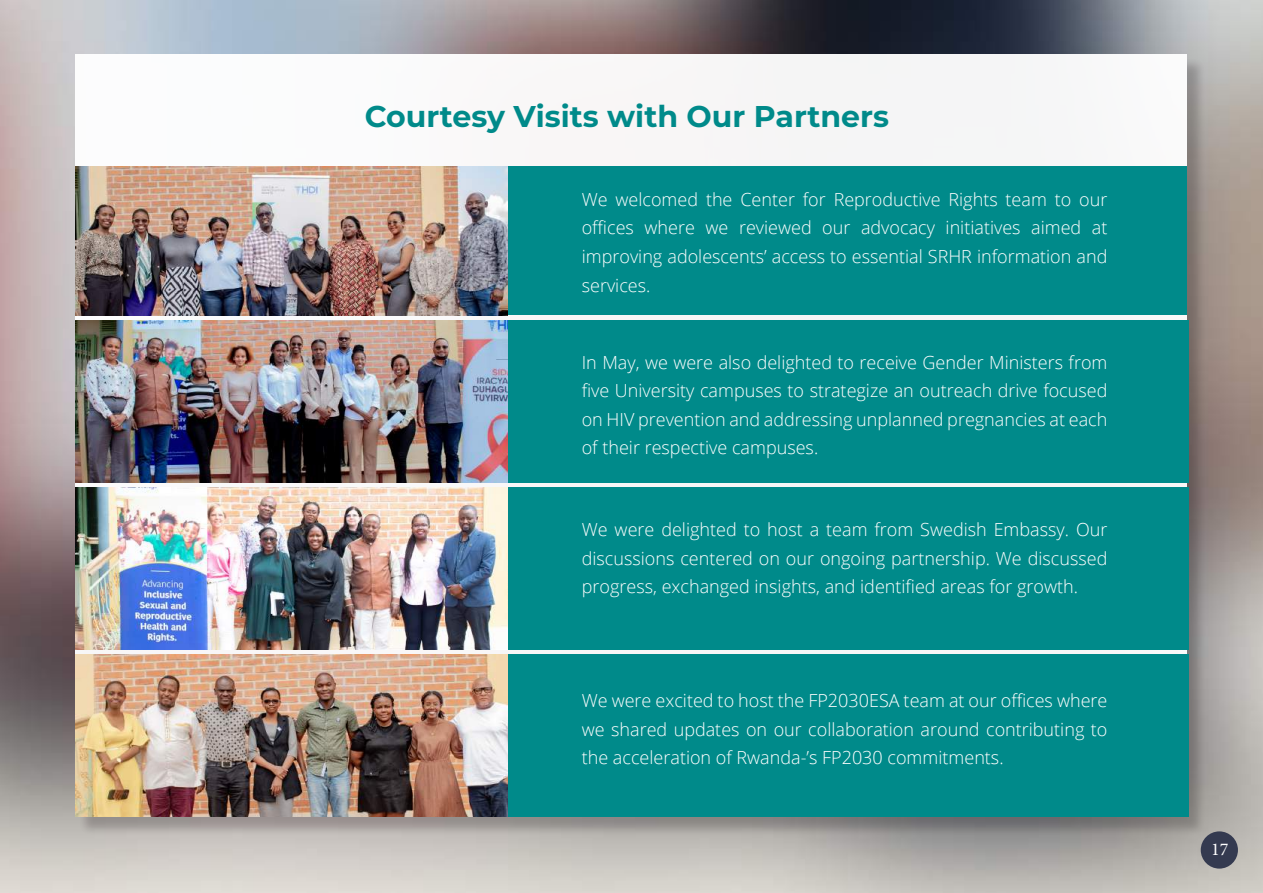
<style>
.page{position:relative;width:1263px;height:893px;background:#fff}
.page>*{position:absolute;margin:0;border:0;box-sizing:border-box;transform-origin:0 0}
.t1{font:700 30px "Montserrat";color:#008a8a}
.t2{font:300 18px/28.5px "Open Sans";color:#fff;text-align:justify}
.t3{font:18px "Minion Pro";color:#fff}
</style>
<div class="page">
<img style="left:0;top:1px;width:1263px;height:892px">
<div style="left:78px;top:57px;width:1128px;height:779px;background:#231f20;opacity:.25"></div>
<div style="left:76px;top:55px;width:1111px;height:762px;background:#f9f7f7"></div>
<div style="left:76px;top:166px;width:1111px;height:149px;background:#008a8a"></div>
<div style="left:77px;top:320px;width:1111px;height:163px;background:#008a8a"></div>
<div style="left:77px;top:487px;width:1111px;height:162px;background:#008a8a"></div>
<div style="left:77px;top:654px;width:1111px;height:163px;background:#008a8a"></div>
<img style="left:76px;top:166px;width:432px;height:149px">
<img style="left:76px;top:320px;width:432px;height:163px">
<img style="left:76px;top:487px;width:432px;height:162px">
<img style="left:76px;top:654px;width:432px;height:163px">
<div style="left:1201px;top:831px;width:37px;height:38px;background:#343a50;border-radius:50%"></div>
<h1 class="t1" style="left:365px;top:94px;width:526px">Courtesy Visits with Our Partners</h1>
<p class="t2" style="left:582px;top:185px;width:527px">We welcomed the Center for Reproductive Rights team to our offices where we reviewed our advocacy initiatives aimed at improving adolescents’ access to essential SRHR information and services.</p>
<p class="t2" style="left:582px;top:347px;width:527px">In May, we were also delighted to receive Gender Ministers from five University campuses to strategize an outreach drive focused on HIV prevention and addressing unplanned pregnancies at each of their respective campuses.</p>
<p class="t2" style="left:582px;top:515px;width:527px">We were delighted to host a team from Swedish Embassy. Our discussions centered on our ongoing partnership. We discussed progress, exchanged insights, and identified areas for growth.</p>
<p class="t2" style="left:582px;top:686px;width:527px">We were excited to host the FP2030ESA team at our offices where we shared updates on our collaboration around contributing to the acceleration of Rwanda-’s FP2030 commitments.</p>
<p class="t3" style="left:1211px;top:837px;width:19px">17</p>
</div>
